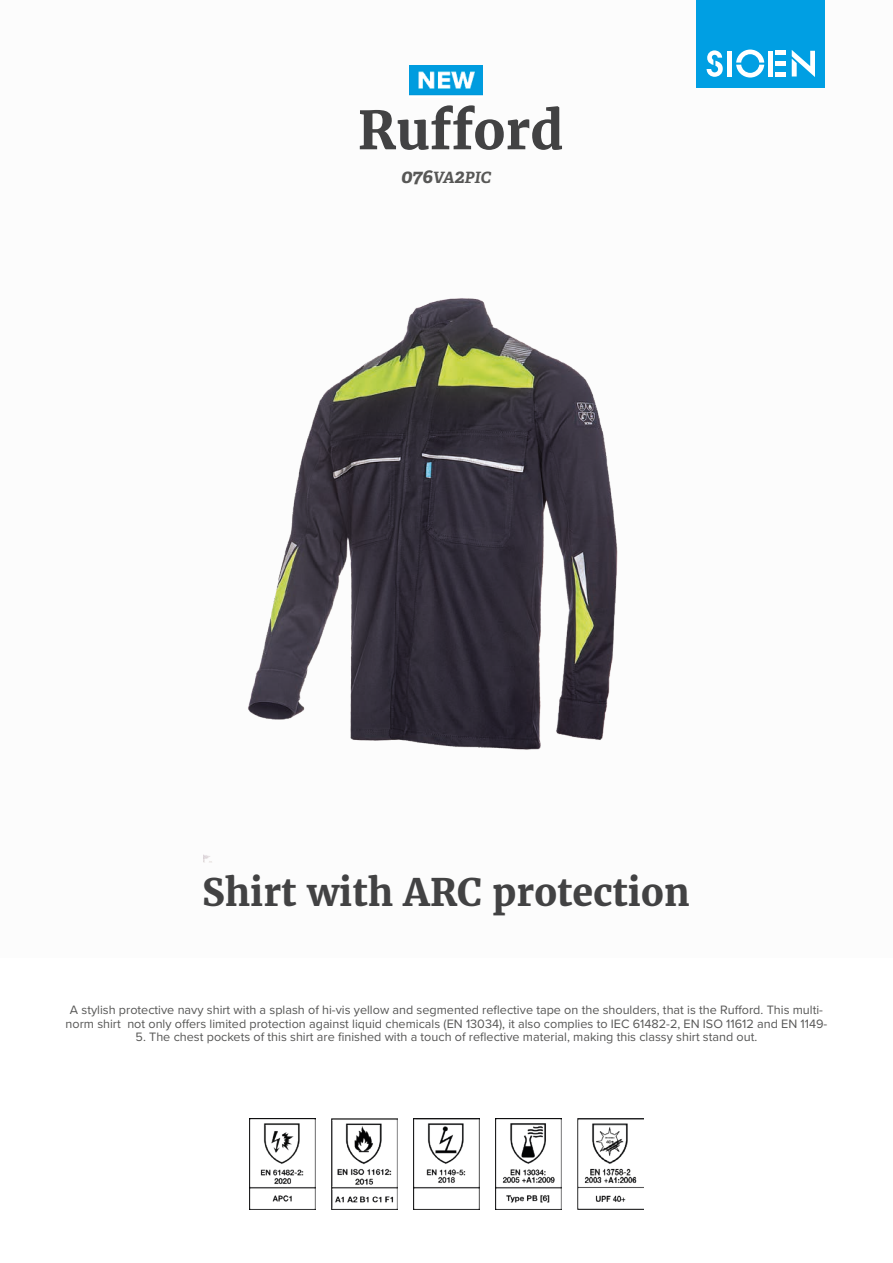
<style>
.page{position:relative;width:893px;height:1263px;background:#fff}
.page>*{position:absolute;margin:0;border:0;box-sizing:border-box;transform-origin:0 0}
.t1{font:700 52.5px "Merriweather";color:#424243}
.t2{font:700 37.5px "Merriweather";color:#424243}
.t3{font:italic 700 15.6px "Adelle";color:#575756}
.t4{font:12.6px/13.6px "Proxima Nova";color:#575756;text-align:center}
.s1{font-size:19.5px}
</style>
<div class="page">
<div style="left:697px;top:0;width:128px;height:88px;background:#009fe3"></div>
<svg style="left:707px;top:50px;width:16px;height:27px"></svg>
<svg style="left:736px;top:50px;width:28px;height:28px"></svg>
<div style="left:727px;top:51px;width:5px;height:26px;background:#fff"></div>
<div style="left:768px;top:51px;width:5px;height:26px;background:#fff"></div>
<div style="left:775px;top:72px;width:11px;height:5px;background:#fff"></div>
<div style="left:775px;top:61px;width:11px;height:5px;background:#fff"></div>
<hr style="left:775px;top:51px;width:11px;height:4px;background:#fff">
<svg style="left:792px;top:50px;width:23px;height:27px"></svg>
<img style="left:249px;top:1118px;width:66px;height:92px">
<img style="left:331px;top:1118px;width:66px;height:92px">
<img style="left:413px;top:1118px;width:67px;height:92px">
<img style="left:495px;top:1118px;width:67px;height:92px">
<img style="left:577px;top:1118px;width:67px;height:92px">
<img style="left:204px;top:298px;width:414px;height:565px">
<img style="left:409px;top:65px;width:73px;height:31px">
<h1 class="t1" style="left:358px;top:95px;width:207px">Rufford</h1>
<p class="t3" style="left:401px;top:168px;width:91px"><span class="s1">076</span>VA<span class="s1">2</span>PIC</p>
<h2 class="t2" style="left:202px;top:867px;width:489px">Shirt with ARC protection</h2>
<p class="t4" style="left:66px;top:1002px;width:763px">A stylish protective navy shirt with a splash of hi-vis yellow and segmented reflective tape on the shoulders, that is the Rufford. This multi&shy;norm shirt not only offers limited protection against liquid chemicals (EN 13034), it also complies to IEC 61482-2, EN ISO 11612 and EN 1149-</p>
<p class="t4" style="left:136px;top:1029px;width:623px">5. The chest pockets of this shirt are finished with a touch of reflective material, making this classy shirt stand out.</p>
</div>
